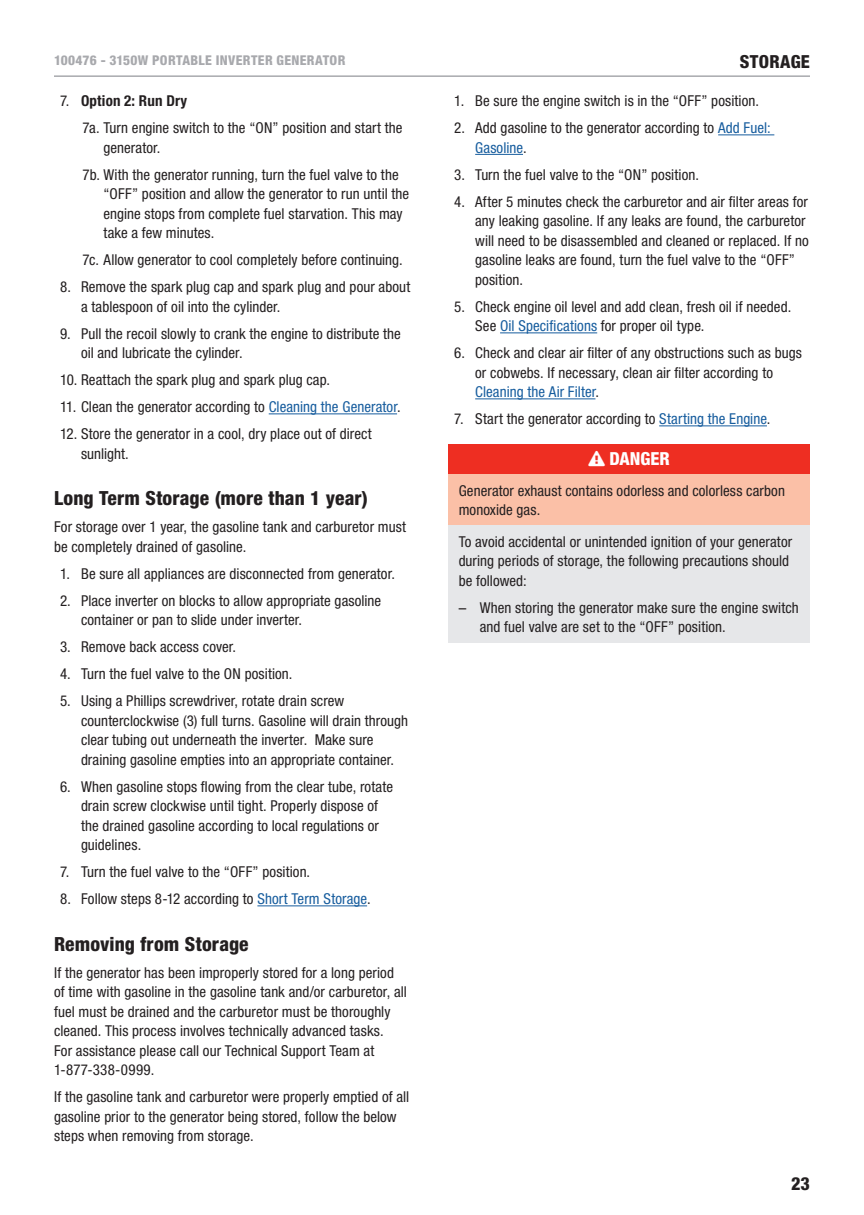
<style>
.page{position:relative;width:864px;height:1215px;background:#fff}
.page>*{position:absolute;margin:0;border:0;box-sizing:border-box;transform-origin:0 0}
.t1{font:800 condensed 19.5px "Helvetica Neue LT Std";letter-spacing:.01em;color:#231f20}
.t2{font:800 condensed 18px "Helvetica Neue LT Std";letter-spacing:.015em;color:#231f20}
.t3{font:800 condensed 18px "Helvetica Neue LT Std";color:#fff}
.t4{font:condensed 15px/19.5px "Helvetica Neue LT Std";letter-spacing:.005em;color:#231f20}
.t5{font:800 condensed 13.5px "Helvetica Neue LT Std";letter-spacing:.025em;color:#a8a9ad}
.s1{font-weight:700}
.s2{color:#175d9e}
.s3{font-stretch:normal}
</style>
<div class="page">
<hr style="left:54px;top:75px;width:756px;height:2px;background:#a8a9ad">
<hr style="left:269px;top:414px;width:128px;height:1px;background:#175d9e">
<hr style="left:257px;top:906px;width:110px;height:1px;background:#175d9e">
<hr style="left:718px;top:135px;width:56px;height:1px;background:#175d9e">
<hr style="left:475px;top:154px;width:48px;height:1px;background:#175d9e">
<hr style="left:500px;top:333px;width:97px;height:1px;background:#175d9e">
<hr style="left:475px;top:399px;width:120px;height:1px;background:#175d9e">
<hr style="left:659px;top:426px;width:108px;height:1px;background:#175d9e">
<div style="left:448px;top:444px;width:362px;height:30px;background:#ee2e22"></div>
<div style="left:448px;top:474px;width:362px;height:52px;background:#fbc0a7"></div>
<div style="left:448px;top:526px;width:362px;height:117px;background:#e6e7e9"></div>
<p class="t5" style="left:54px;top:52px;width:293px">100476 - 3150W PORTABLE INVERTER GENERATOR</p>
<p class="t2" style="left:740px;top:50px;width:72px">STORAGE</p>
<p class="t4" style="left:82px;top:87px;width:322px;line-height:27px;text-indent:-22px">7. <span class="s1">Option 2: Run Dry<br></span>7a. Turn engine switch to the “ON” position and start the</p>
<p class="t4" style="left:82px;top:134px;width:318px;line-height:27px;text-indent:21px">generator.<br>7b. With the generator running, turn the fuel valve to the</p>
<p class="t4" style="left:104px;top:184px;width:307px">“OFF” position and allow the generator to run until the engine stops from complete fuel starvation. This may take a few minutes.</p>
<p class="t4" style="left:82px;top:250px;width:322px">7c. Allow generator to cool completely before continuing.</p>
<p class="t4" style="left:81px;top:277px;width:331px;text-indent:-21px">8. Remove the spark plug cap and spark plug and pour about a tablespoon of oil into the cylinder.</p>
<p class="t4" style="left:81px;top:324px;width:321px;text-indent:-21px">9. Pull the recoil slowly to crank the engine to distribute the oil and lubricate the cylinder.</p>
<p class="t4" style="left:60px;top:370px;width:272px">10. Reattach the spark plug and spark plug cap.</p>
<p class="t4" style="left:60px;top:397px;width:342px">11. Clean the generator according to <span class="s2">Cleaning the Generator</span>.</p>
<p class="t4" style="left:81px;top:424px;width:292px;text-indent:-21px">12. Store the generator in a cool, dry place out of direct sunlight.</p>
<h1 class="t1" style="left:54px;top:486px;width:315px">Long Term Storage (more than 1 year)</h1>
<p class="t4" style="left:54px;top:517px;width:353px">For storage over 1 year, the gasoline tank and carburetor must be completely drained of gasoline.</p>
<p class="t4" style="left:60px;top:564px;width:337px">1. Be sure all appliances are disconnected from generator.</p>
<p class="t4" style="left:81px;top:591px;width:302px;text-indent:-21px">2. Place inverter on blocks to allow appropriate gasoline container or pan to slide under inverter.</p>
<p class="t4" style="left:60px;top:637px;width:178px">3. Remove back access cover.</p>
<p class="t4" style="left:60px;top:664px;width:234px">4. Turn the fuel valve to the ON position.</p>
<p class="t4" style="left:81px;top:691px;width:329px;text-indent:-21px">5. Using a Phillips screwdriver, rotate drain screw counterclockwise (3) full turns. Gasoline will drain through clear tubing out underneath the inverter. Make sure draining gasoline empties into an appropriate container.</p>
<p class="t4" style="left:81px;top:777px;width:314px;text-indent:-21px">6. When gasoline stops flowing from the clear tube, rotate drain screw clockwise until tight. Properly dispose of the drained gasoline according to local regulations or guidelines.</p>
<p class="t4" style="left:60px;top:862px;width:252px">7. Turn the fuel valve to the “OFF” position.</p>
<p class="t4" style="left:60px;top:889px;width:312px">8. Follow steps 8-12 according to <span class="s2">Short Term Storage</span>.</p>
<h1 class="t1" style="left:54px;top:932px;width:196px">Removing from Storage</h1>
<p class="t4" style="left:54px;top:963px;width:354px">If the generator has been improperly stored for a long period of time with gasoline in the gasoline tank and/or carburetor, all fuel must be drained and the carburetor must be thoroughly cleaned. This process involves technically advanced tasks.<br>For assistance please call our Technical Support Team at 1-877-338-0999.</p>
<p class="t4" style="left:54px;top:1087px;width:357px">If the gasoline tank and carburetor were properly emptied of all gasoline prior to the generator being stored, follow the below steps when removing from storage.</p>
<p class="t4" style="left:454px;top:91px;width:306px">1. Be sure the engine switch is in the “OFF” position.</p>
<p class="t4" style="left:475px;top:118px;width:297px;text-indent:-21px">2. Add gasoline to the generator according to <span class="s2">Add Fuel:<br>Gasoline</span>.</p>
<p class="t4" style="left:454px;top:165px;width:246px">3. Turn the fuel valve to the “ON” position.</p>
<p class="t4" style="left:475px;top:192px;width:335px;text-indent:-21px">4. After 5 minutes check the carburetor and air filter areas for any leaking gasoline. If any leaks are found, the carburetor will need to be disassembled and cleaned or replaced. If no gasoline leaks are found, turn the fuel valve to the “OFF” position.</p>
<p class="t4" style="left:475px;top:297px;width:318px;text-indent:-21px">5. Check engine oil level and add clean, fresh oil if needed.<br>See <span class="s2">Oil Specifications</span> for proper oil type.</p>
<p class="t4" style="left:475px;top:343px;width:328px;text-indent:-21px">6. Check and clear air filter of any obstructions such as bugs or cobwebs. If necessary, clean air filter according to<br><span class="s2">Cleaning the Air Filter</span>.</p>
<p class="t4" style="left:454px;top:409px;width:318px">7. Start the generator according to <span class="s2">Starting the Engine</span>.</p>
<p class="t3" style="left:609px;top:448px;width:62px">DANGER</p>
<p class="t4" style="left:459px;top:480px;width:328px">Generator exhaust contains odorless and colorless carbon monoxide gas.</p>
<p class="t4" style="left:459px;top:532px;width:335px">To avoid accidental or unintended ignition of your generator during periods of storage, the following precautions should be followed:</p>
<p class="t4" style="left:480px;top:598px;width:321px;text-indent:-21px"><span class="s3">–</span> When storing the generator make sure the engine switch and fuel valve are set to the “OFF” position.</p>
<p class="t2" style="left:791px;top:1172px;width:20px">23</p>
</div>
